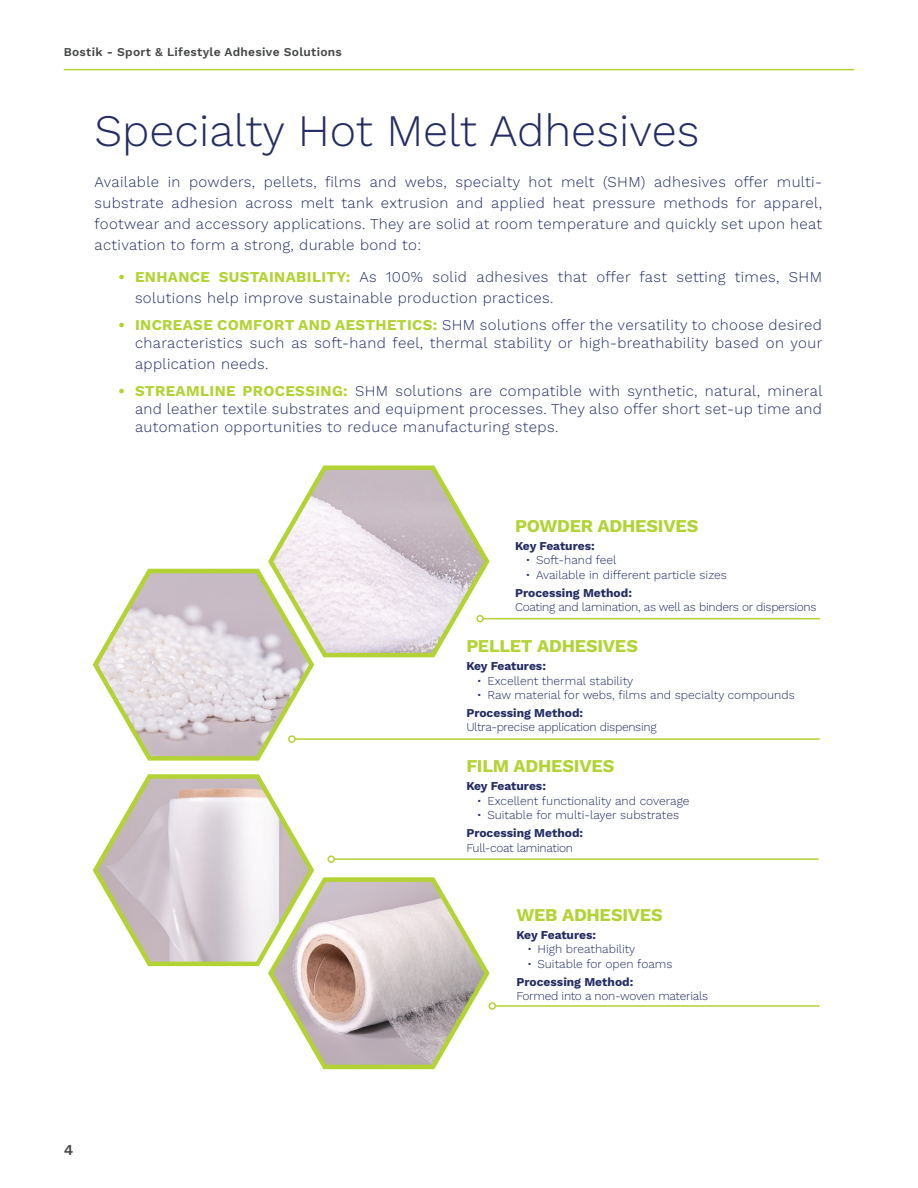
<style>
.page{position:relative;width:918px;height:1188px;background:#fff}
.page>*{position:absolute;margin:0;border:0;box-sizing:border-box;transform-origin:0 0}
.Title_1{font:300 45px "Work Sans";color:#242c64}
.Body_Text{font:700 18px "Work Sans";letter-spacing:-.015em;color:#b3d234}
.Body_Text-2{font:300 15px/21px "Work Sans";letter-spacing:.025em;color:#242c64;text-align:justify}
.t1{font:600 15px "Work Sans";color:#454647}
.Body_Text-3{font:300 12px "Work Sans";letter-spacing:-.005em;color:#242c64}
.Body_Text-4{font:300 12px "Work Sans";letter-spacing:-.025em;color:#242c64}
.Body_Text-5{font:700 12px "Work Sans";color:#242c64}
.t2{font:600 12px "Work Sans";letter-spacing:.025em;color:#454647}
.s1{font-weight:700;color:#b3d234}
</style>
<div class="page">
<svg style="left:92px;top:568px;width:223px;height:193px"></svg>
<svg style="left:92px;top:774px;width:223px;height:193px"></svg>
<svg style="left:265px;top:465px;width:227px;height:195px"></svg>
<svg style="left:265px;top:873px;width:226px;height:197px"></svg>
<hr style="left:483px;top:618px;width:337px;height:1px;background:#b3d234">
<div style="left:476px;top:615px;width:8px;height:7px;border:2px solid #b3d234;border-radius:50%"></div>
<hr style="left:495px;top:1005px;width:325px;height:2px;background:#b3d234">
<div style="left:489px;top:1002px;width:7px;height:8px;border:2px solid #b3d234;border-radius:50%"></div>
<hr style="left:295px;top:738px;width:525px;height:2px;background:#b3d234">
<div style="left:288px;top:735px;width:8px;height:8px;border:2px solid #b3d234;border-radius:50%"></div>
<hr style="left:334px;top:858px;width:485px;height:2px;background:#b3d234">
<div style="left:327px;top:855px;width:8px;height:8px;border:2px solid #b3d234;border-radius:50%"></div>
<hr style="left:64px;top:69px;width:790px;height:1px;background:#b3d234">
<p class="t2" style="left:64px;top:42px;width:280px">Bostik - Sport &amp; Lifestyle Adhesive Solutions</p>
<p class="Title_1" style="left:95px;top:97px;width:606px">Specialty Hot Melt Adhesives</p>
<p class="Body_Text-2" style="left:95px;top:171px;width:729px">Available in powders, pellets, films and webs, specialty hot melt (SHM) adhesives offer multi&shy;substrate adhesion across melt tank extrusion and applied heat pressure methods for apparel, footwear and accessory applications. They are solid at room temperature and quickly set upon heat activation to form a strong, durable bond to:</p>
<p class="Body_Text-2" style="left:135px;top:265px;width:688px;text-indent:-16px"><span class="s1">• ENHANCE SUSTAINABILITY:</span> As 100% solid adhesives that offer fast setting times, SHM solutions help improve sustainable production practices.</p>
<p class="Body_Text-2" style="left:119px;top:315px;width:705px;line-height:18px;text-align:right"><span class="s1">• INCREASE COMFORT AND AESTHETICS:</span> SHM solutions offer the versatility to choose desired characteristics such as soft-hand feel, thermal stability or high-breathability based on your</p>
<p class="Body_Text-2" style="left:135px;top:352px;width:135px">application needs.</p>
<p class="Body_Text-2" style="left:135px;top:381px;width:689px;line-height:18px;text-indent:-16px"><span class="s1">• STREAMLINE PROCESSING:</span> SHM solutions are compatible with synthetic, natural, mineral and leather textile substrates and equipment processes. They also offer short set-up time and automation opportunities to reduce manufacturing steps.</p>
<p class="Body_Text" style="left:515px;top:512px;width:185px">POWDER ADHESIVES</p>
<p class="Body_Text-5" style="left:515px;top:537px;width:81px">Key Features:</p>
<p class="Body_Text-3" style="left:526px;top:551px;width:92px">• Soft-hand feel</p>
<p class="Body_Text-3" style="left:526px;top:565px;width:203px">• Available in different particle sizes</p>
<p class="Body_Text-5" style="left:515px;top:583px;width:118px">Processing Method:</p>
<p class="Body_Text-4" style="left:515px;top:598px;width:303px">Coating and lamination, as well as binders or dispersions</p>
<p class="Body_Text" style="left:466px;top:632px;width:173px">PELLET ADHESIVES</p>
<p class="Body_Text-5" style="left:466px;top:657px;width:81px">Key Features:</p>
<p class="Body_Text-3" style="left:477px;top:671px;width:158px">• Excellent thermal stability</p>
<p class="Body_Text-3" style="left:477px;top:686px;width:319px">• Raw material for webs, films and specialty compounds</p>
<p class="Body_Text-5" style="left:466px;top:704px;width:118px">Processing Method:</p>
<p class="Body_Text-4" style="left:466px;top:718px;width:192px">Ultra-precise application dispensing</p>
<p class="Body_Text" style="left:466px;top:753px;width:149px">FILM ADHESIVES</p>
<p class="Body_Text-5" style="left:466px;top:777px;width:81px">Key Features:</p>
<p class="Body_Text-3" style="left:477px;top:792px;width:214px">• Excellent functionality and coverage</p>
<p class="Body_Text-3" style="left:477px;top:806px;width:204px">• Suitable for multi-layer substrates</p>
<p class="Body_Text-5" style="left:466px;top:824px;width:118px">Processing Method:</p>
<p class="Body_Text-4" style="left:466px;top:838px;width:108px">Full-coat lamination</p>
<p class="t1" style="left:64px;top:1138px;width:11px">4</p>
<p class="Body_Text" style="left:517px;top:901px;width:148px">WEB ADHESIVES</p>
<p class="Body_Text-5" style="left:517px;top:926px;width:81px">Key Features:</p>
<p class="Body_Text-3" style="left:527px;top:940px;width:110px">• High breathability</p>
<p class="Body_Text-3" style="left:527px;top:955px;width:147px">• Suitable for open foams</p>
<p class="Body_Text-5" style="left:517px;top:973px;width:118px">Processing Method:</p>
<p class="Body_Text-4" style="left:517px;top:987px;width:193px">Formed into a non-woven materials</p>
</div>
